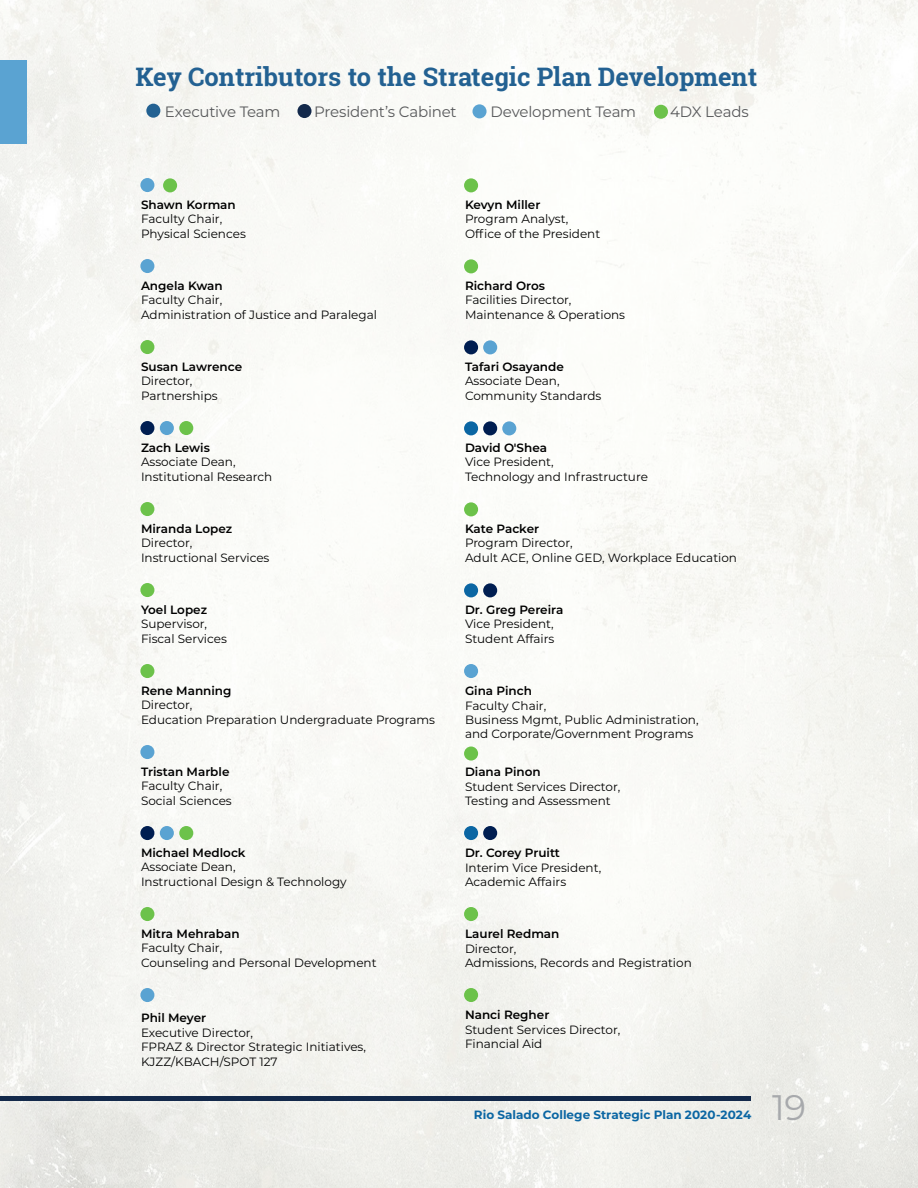
<style>
.page{position:relative;width:918px;height:1188px;background:#fff}
.page>*{position:absolute;margin:0;border:0;box-sizing:border-box;transform-origin:0 0}
.t1{font:35.4px "Montserrat";color:#a7a9ac}
.t2{font:700 25.5px "Roboto Slab";color:#236192}
.t3{font:15px "Montserrat";letter-spacing:-.015em;color:#58595b}
.t4{font:12px/14.4px "Montserrat";color:#000}
.t5{font:600 12px "Montserrat";color:#000}
.t6{font:700 12px "Montserrat";color:#0b66a3}
</style>
<div class="page">
<img style="left:0;top:0;width:918px;height:1188px">
<div style="left:0;top:1096px;width:750px;height:5px;background:#13294b"></div>
<div style="left:0;top:60px;width:27px;height:84px;background:#5aa3d2"></div>
<div style="left:140px;top:178px;width:14px;height:14px;background:#5aa3d2;border-radius:50%"></div>
<div style="left:140px;top:259px;width:14px;height:14px;background:#5aa3d2;border-radius:50%"></div>
<div style="left:140px;top:340px;width:14px;height:14px;background:#6cc24a;border-radius:50%"></div>
<div style="left:140px;top:421px;width:14px;height:14px;background:#001e51;border-radius:50%"></div>
<div style="left:140px;top:826px;width:14px;height:14px;background:#001e51;border-radius:50%"></div>
<div style="left:140px;top:907px;width:14px;height:14px;background:#6cc24a;border-radius:50%"></div>
<div style="left:140px;top:988px;width:14px;height:14px;background:#5aa3d2;border-radius:50%"></div>
<div style="left:140px;top:502px;width:14px;height:14px;background:#6cc24a;border-radius:50%"></div>
<div style="left:140px;top:583px;width:14px;height:14px;background:#6cc24a;border-radius:50%"></div>
<div style="left:140px;top:664px;width:14px;height:14px;background:#6cc24a;border-radius:50%"></div>
<div style="left:140px;top:745px;width:14px;height:14px;background:#5aa3d2;border-radius:50%"></div>
<div style="left:160px;top:421px;width:14px;height:14px;background:#5aa3d2;border-radius:50%"></div>
<div style="left:160px;top:826px;width:14px;height:14px;background:#5aa3d2;border-radius:50%"></div>
<div style="left:179px;top:421px;width:14px;height:14px;background:#6cc24a;border-radius:50%"></div>
<div style="left:179px;top:826px;width:14px;height:14px;background:#6cc24a;border-radius:50%"></div>
<div style="left:163px;top:178px;width:14px;height:14px;background:#6cc24a;border-radius:50%"></div>
<div style="left:464px;top:178px;width:14px;height:14px;background:#6cc24a;border-radius:50%"></div>
<div style="left:464px;top:259px;width:14px;height:14px;background:#6cc24a;border-radius:50%"></div>
<div style="left:464px;top:340px;width:14px;height:14px;background:#001e51;border-radius:50%"></div>
<div style="left:464px;top:421px;width:14px;height:14px;background:#0b66a3;border-radius:50%"></div>
<div style="left:464px;top:583px;width:14px;height:14px;background:#0b66a3;border-radius:50%"></div>
<div style="left:464px;top:664px;width:14px;height:14px;background:#5aa3d2;border-radius:50%"></div>
<div style="left:464px;top:747px;width:14px;height:14px;background:#6cc24a;border-radius:50%"></div>
<div style="left:464px;top:826px;width:14px;height:14px;background:#0b66a3;border-radius:50%"></div>
<div style="left:464px;top:907px;width:14px;height:14px;background:#6cc24a;border-radius:50%"></div>
<div style="left:464px;top:988px;width:14px;height:14px;background:#6cc24a;border-radius:50%"></div>
<div style="left:483px;top:826px;width:14px;height:14px;background:#001e51;border-radius:50%"></div>
<div style="left:464px;top:502px;width:14px;height:14px;background:#6cc24a;border-radius:50%"></div>
<div style="left:483px;top:340px;width:14px;height:14px;background:#5aa3d2;border-radius:50%"></div>
<div style="left:483px;top:421px;width:14px;height:14px;background:#001e51;border-radius:50%"></div>
<div style="left:483px;top:583px;width:14px;height:14px;background:#001e51;border-radius:50%"></div>
<div style="left:502px;top:421px;width:14px;height:14px;background:#5aa3d2;border-radius:50%"></div>
<div style="left:146px;top:104px;width:14px;height:14px;background:#236192;border-radius:50%"></div>
<div style="left:297px;top:104px;width:15px;height:14px;background:#13294b;border-radius:50%"></div>
<div style="left:472px;top:104px;width:15px;height:14px;background:#5aa3d2;border-radius:50%"></div>
<div style="left:654px;top:105px;width:14px;height:14px;background:#6cc24a;border-radius:50%"></div>
<h2 class="t2" style="left:135px;top:60px;width:623px">Key Contributors to the Strategic Plan Development</h2>
<p class="t3" style="left:165px;top:101px;width:117px">Executive Team</p>
<p class="t3" style="left:314px;top:101px;width:144px">President’s Cabinet</p>
<p class="t3" style="left:490px;top:101px;width:147px">Development Team</p>
<p class="t3" style="left:670px;top:101px;width:80px">4DX Leads</p>
<p class="t5" style="left:141px;top:196px;width:96px">Shawn Korman</p>
<p class="t4" style="left:141px;top:211px;width:106px">Faculty Chair,<br>Physical Sciences</p>
<p class="t5" style="left:141px;top:277px;width:83px">Angela Kwan</p>
<p class="t4" style="left:141px;top:292px;width:238px">Faculty Chair,<br>Administration of Justice and Paralegal</p>
<p class="t5" style="left:141px;top:358px;width:103px">Susan Lawrence</p>
<p class="t4" style="left:141px;top:373px;width:78px">Director,<br>Partnerships</p>
<p class="t5" style="left:141px;top:439px;width:70px">Zach Lewis</p>
<p class="t4" style="left:141px;top:454px;width:133px">Associate Dean,<br>Institutional Research</p>
<p class="t5" style="left:141px;top:520px;width:93px">Miranda Lopez</p>
<p class="t4" style="left:141px;top:535px;width:130px">Director,<br>Instructional Services</p>
<p class="t5" style="left:141px;top:601px;width:68px">Yoel Lopez</p>
<p class="t4" style="left:141px;top:616px;width:87px">Supervisor,<br>Fiscal Services</p>
<p class="t5" style="left:141px;top:682px;width:92px">Rene Manning</p>
<p class="t4" style="left:141px;top:697px;width:296px">Director,<br>Education Preparation Undergraduate Programs</p>
<p class="t5" style="left:141px;top:763px;width:90px">Tristan Marble</p>
<p class="t4" style="left:141px;top:778px;width:92px">Faculty Chair,<br>Social Sciences</p>
<p class="t5" style="left:141px;top:844px;width:106px">Michael Medlock</p>
<p class="t4" style="left:141px;top:859px;width:207px">Associate Dean,<br>Instructional Design &amp; Technology</p>
<p class="t5" style="left:141px;top:925px;width:100px">Mitra Mehraban</p>
<p class="t4" style="left:141px;top:940px;width:237px">Faculty Chair,<br>Counseling and Personal Development</p>
<p class="t5" style="left:141px;top:1010px;width:67px">Phil Meyer</p>
<p class="t4" style="left:141px;top:1025px;width:227px">Executive Director,<br>FPRAZ &amp; Director Strategic Initiatives,<br>KJZZ/KBACH/SPOT 127</p>
<p class="t5" style="left:465px;top:196px;width:77px">Kevyn Miller</p>
<p class="t4" style="left:465px;top:211px;width:137px">Program Analyst,<br>Office of the President</p>
<p class="t5" style="left:465px;top:277px;width:82px">Richard Oros</p>
<p class="t4" style="left:465px;top:292px;width:162px">Facilities Director,<br>Maintenance &amp; Operations</p>
<p class="t5" style="left:465px;top:358px;width:100px">Tafari Osayande</p>
<p class="t4" style="left:465px;top:373px;width:138px">Associate Dean,<br>Community Standards</p>
<p class="t5" style="left:465px;top:439px;width:83px">David O'Shea</p>
<p class="t4" style="left:465px;top:454px;width:184px">Vice President,<br>Technology and Infrastructure</p>
<p class="t5" style="left:465px;top:520px;width:76px">Kate Packer</p>
<p class="t4" style="left:465px;top:535px;width:274px">Program Director,<br>Adult ACE, Online GED, Workplace Education</p>
<p class="t5" style="left:465px;top:601px;width:100px">Dr. Greg Pereira</p>
<p class="t4" style="left:465px;top:616px;width:91px">Vice President,<br>Student Affairs</p>
<p class="t5" style="left:465px;top:682px;width:68px">Gina Pinch</p>
<p class="t4" style="left:465px;top:698px;width:235px">Faculty Chair,<br>Business Mgmt, Public Administration, and Corporate/Government Programs</p>
<p class="t5" style="left:465px;top:764px;width:77px">Diana Pinon</p>
<p class="t4" style="left:465px;top:779px;width:157px">Student Services Director,<br>Testing and Assessment</p>
<p class="t5" style="left:465px;top:845px;width:97px">Dr. Corey Pruitt</p>
<p class="t4" style="left:465px;top:860px;width:138px">Interim Vice President,<br>Academic Affairs</p>
<p class="t5" style="left:465px;top:926px;width:96px">Laurel Redman</p>
<p class="t4" style="left:465px;top:941px;width:228px">Director,<br>Admissions, Records and Registration</p>
<p class="t5" style="left:465px;top:1007px;width:86px">Nanci Regher</p>
<p class="t4" style="left:465px;top:1022px;width:157px">Student Services Director,<br>Financial Aid</p>
<p class="t6" style="left:474px;top:1106px;width:279px">Rio Salado College Strategic Plan 2020-2024</p>
<h1 class="t1" style="left:772px;top:1083px;width:35px">19</h1>
</div>
